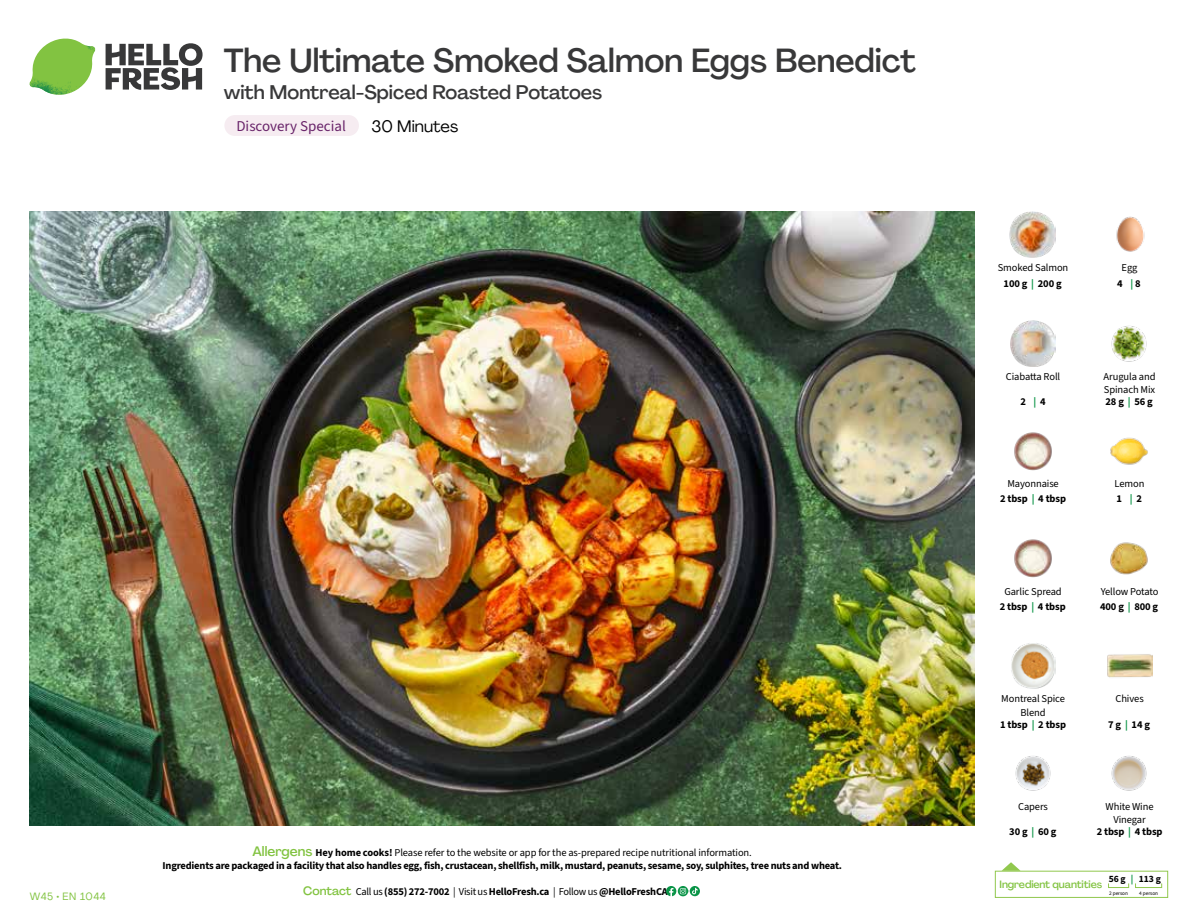
<style>
.page{position:relative;width:1188px;height:918px;background:#fff}
.page>*{position:absolute;margin:0;border:0;box-sizing:border-box;transform-origin:0 0}
.t1{font:500 33px "Agrandir";color:#383839}
.t2{font:500 19.5px "Agrandir";color:#383839}
.t3{font:16.5px "Agrandir";color:#000}
.t4{font:15px "Source Sans 3";color:#682369}
.t5{font:700 10.5px/13.5px "Source Sans 3";letter-spacing:-.02em;color:#000;text-align:center}
.t6{font:10.5px/14.9px "Source Sans 3";letter-spacing:-.01em;color:#000;text-align:center}
.t7{font:500 10.5px "Agrandir";letter-spacing:-.01em;color:#82c341}
.t8{font:10.5px "Agrandir";letter-spacing:.05em;color:#82c341}
.t9{font:700 9.6px "Source Sans 3";color:#000}
.t10{font:5.25px "Source Sans 3";letter-spacing:-.01em;color:#000}
.s1{font-family:"Agrandir";font-weight:500;font-size:13.5px;color:#82c341}
.s2{font-weight:400}
.s3{font-family:"Agrandir";font-weight:500;font-size:12px;color:#82c341}
.s4{font-weight:700}
.s5{font-weight:700;color:#0b9446}
.s6{color:#0b9446}
</style>
<div class="page">
<svg style="left:106px;top:43px;width:97px;height:47px"></svg>
<svg style="left:34px;top:39px;width:59px;height:38px"></svg>
<img style="left:65px;top:39px;width:30px;height:25px">
<img style="left:33px;top:60px;width:56px;height:10px">
<img style="left:29px;top:64px;width:58px;height:31px">
<img style="left:64px;top:70px;width:25px;height:24px">
<img style="left:30px;top:211px;width:945px;height:615px">
<svg style="left:690px;top:886px;width:10px;height:10px"></svg>
<svg style="left:666px;top:886px;width:32px;height:10px"></svg>
<svg style="left:1002px;top:862px;width:19px;height:9px"></svg>
<div style="left:995px;top:871px;width:173px;height:27px;border:1px solid #91c84e"></div>
<div style="left:1108px;top:883px;width:21px;height:5px;border:1px solid #91c84e"></div>
<div style="left:1135px;top:883px;width:27px;height:5px;border:1px solid #91c84e"></div>
<img style="left:1011px;top:321px;width:45px;height:45px">
<img style="left:1111px;top:326px;width:36px;height:36px">
<img style="left:1014px;top:432px;width:38px;height:39px">
<img style="left:1110px;top:437px;width:38px;height:28px">
<img style="left:1014px;top:539px;width:38px;height:39px">
<img style="left:1110px;top:542px;width:38px;height:33px">
<img style="left:1011px;top:643px;width:45px;height:45px">
<img style="left:1015px;top:756px;width:36px;height:35px">
<img style="left:1111px;top:756px;width:36px;height:35px">
<img style="left:1116px;top:216px;width:29px;height:36px">
<img style="left:1010px;top:212px;width:45px;height:45px">
<img style="left:1107px;top:654px;width:45px;height:24px">
<div style="left:224px;top:115px;width:135px;height:21px;background:#f6ecf1;border-radius:10px"></div>
<h1 class="t1" style="left:224px;top:40px;width:694px">The Ultimate Smoked Salmon Eggs Benedict</h1>
<h2 class="t2" style="left:224px;top:80px;width:380px">with Montreal-Spiced Roasted Potatoes</h2>
<h3 class="t3" style="left:372px;top:116px;width:88px">30 Minutes</h3>
<h3 class="t4" style="left:236px;top:117px;width:111px">Discovery Special</h3>
<p class="t8" style="left:30px;top:890px;width:78px">W45 • EN 1044</p>
<p class="t5" style="left:163px;top:845px;width:681px"><span class="s1">Allergens</span> Hey home cooks! <span class="s2">Please refer to the website or app for the as-prepared recipe nutritional information.<br></span>Ingredients are packaged in a facility that also handles egg, fish, crustacean, shellfish, milk, mustard, peanuts, sesame, soy, sulphites, tree nuts and wheat.</p>
<p class="t5" style="left:303px;top:885px;width:366px"><span class="s3">Contact</span> <span class="s2">Call us</span> (855) 272-7002 <span class="s2">| Visit us</span> HelloFresh.ca <span class="s2">| Follow us</span> @HelloFreshCA</p>
<p class="t6" style="left:998px;top:260px;width:72px;line-height:16.4px">Smoked Salmon<br><span class="s4">100 g</span> <span class="s5">|</span> <span class="s4">200 g</span></p>
<p class="t6" style="left:1006px;top:369px;width:56px">Ciabatta Roll</p>
<p class="t5" style="left:1020px;top:395px;width:27px">2 <span class="s6">|</span> 4</p>
<p class="t6" style="left:1117px;top:259px;width:25px;line-height:16.4px">Egg<br><span class="s4">4</span> <span class="s5">|</span> <span class="s4">8</span></p>
<p class="t6" style="left:1104px;top:370px;width:53px;line-height:13.5px;text-align:left">Arugula and<br>Spinach Mix</p>
<p class="t5" style="left:1106px;top:395px;width:49px">28 g <span class="s6">|</span> 56 g</p>
<p class="t6" style="left:1000px;top:477px;width:67px">Mayonnaise<br><span class="s4">2 tbsp</span> <span class="s5">|</span> <span class="s4">4 tbsp</span></p>
<p class="t6" style="left:1115px;top:476px;width:31px;text-align:left">Lemon<br><span class="s4">1</span> <span class="s5">|</span> <span class="s4">2</span></p>
<p class="t6" style="left:1000px;top:584px;width:67px">Garlic Spread<br><span class="s4">2 tbsp</span> <span class="s5">|</span> <span class="s4">4 tbsp</span></p>
<p class="t6" style="left:1100px;top:584px;width:60px;text-align:left">Yellow Potato<br><span class="s4">400 g</span> <span class="s5">|</span> <span class="s4">800 g</span></p>
<p class="t6" style="left:1001px;top:692px;width:65px;line-height:13.5px">Montreal Spice<br>Blend</p>
<p class="t5" style="left:1000px;top:717px;width:67px">1 tbsp <span class="s6">|</span> 2 tbsp</p>
<p class="t6" style="left:1018px;top:799px;width:31px">Capers</p>
<p class="t5" style="left:1009px;top:825px;width:49px">30 g <span class="s6">|</span> 60 g</p>
<p class="t6" style="left:1116px;top:691px;width:30px">Chives</p>
<p class="t5" style="left:1108px;top:717px;width:43px">7 g <span class="s6">|</span> 14 g</p>
<p class="t6" style="left:1106px;top:799px;width:50px;line-height:13.5px">White Wine<br>Vinegar</p>
<p class="t5" style="left:1097px;top:825px;width:67px">2 tbsp <span class="s6">|</span> 4 tbsp</p>
<p class="t9" style="left:1109px;top:872px;width:54px">56 g <span class="s6">|</span> 113 g</p>
<p class="t10" style="left:1109px;top:890px;width:20px">2 person</p>
<p class="t10" style="left:1139px;top:890px;width:20px">4 person</p>
<p class="t7" style="left:1000px;top:878px;width:104px">Ingredient quantities</p>
</div>
